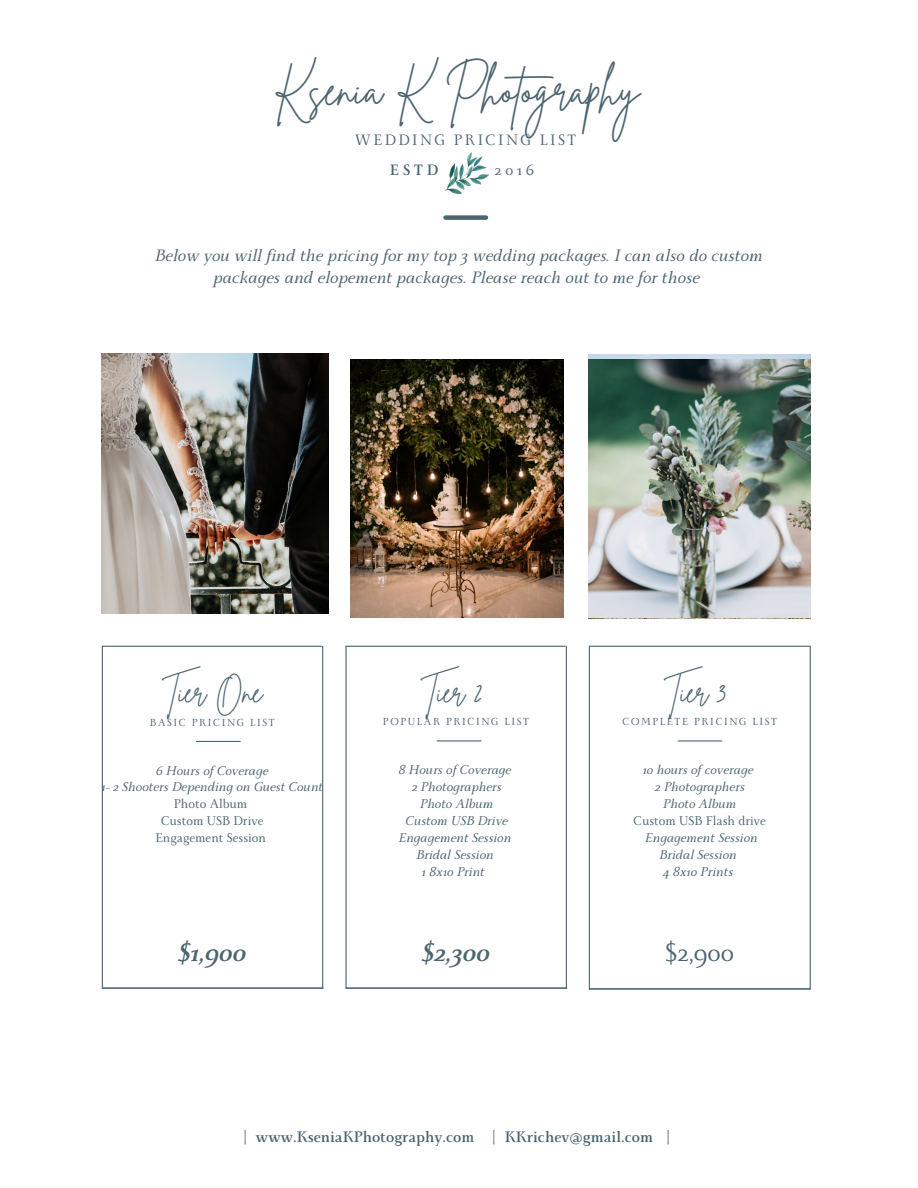
<style>
.page{position:relative;width:918px;height:1188px;background:#fff}
.page>*{position:absolute;margin:0;border:0;box-sizing:border-box;transform-origin:0 0}
.t1{font:43.95px "Brittany Signature";color:#4c6570}
.t2{font:29.85px "Brittany Signature";color:#4c6570}
.t3{font:italic 700 28.2px "Monterchi Serif";color:#4c6570}
.t4{font:28.2px "Monterchi Serif";color:#4c6570}
.t5{font:italic 18.3px/22.2px "Monterchi Serif";color:#4c6570;text-align:center}
.t6{font:700 16.95px "Monterchi Serif";color:#4c6570}
.t7{font:16.8px "Monterchi Serif";letter-spacing:.145em;color:#4c6570}
.t8{font:700 16.8px "Monterchi Serif";color:#4c6570}
.t9{font:italic 14.1px/17px "Monterchi Serif";color:#4c6570;text-align:center}
.t10{font:14.1px/17px "Monterchi Serif";color:#4c6570;text-align:center}
.t11{font:11.4px "Monterchi Serif";letter-spacing:.145em;color:#4c6570}
</style>
<div class="page">
<div style="left:446px;top:215px;width:40px;height:5px;background:#4c6570"></div>
<hr style="left:102px;top:646px;width:1px;height:342px;background:#4c6570">
<hr style="left:102px;top:988px;width:221px;height:1px;background:#4c6570">
<hr style="left:322px;top:646px;width:1px;height:342px;background:#4c6570">
<hr style="left:345px;top:646px;width:2px;height:342px;background:#4c6570">
<hr style="left:346px;top:988px;width:221px;height:1px;background:#4c6570">
<hr style="left:566px;top:646px;width:1px;height:342px;background:#4c6570">
<hr style="left:589px;top:646px;width:221px;height:1px;background:#4c6570">
<hr style="left:346px;top:646px;width:219px;height:1px;background:#4c6570">
<hr style="left:102px;top:646px;width:220px;height:1px;background:#4c6570">
<hr style="left:589px;top:646px;width:1px;height:343px;background:#4c6570">
<hr style="left:589px;top:988px;width:221px;height:1px;background:#4c6570">
<hr style="left:810px;top:646px;width:1px;height:343px;background:#4c6570">
<img style="left:589px;top:359px;width:222px;height:259px">
<hr style="left:678px;top:740px;width:44px;height:1px;background:#4c6570">
<hr style="left:437px;top:740px;width:44px;height:1px;background:#4c6570">
<hr style="left:196px;top:741px;width:44px;height:1px;background:#4c6570">
<img style="left:101px;top:353px;width:228px;height:260px">
<img style="left:350px;top:359px;width:213px;height:259px">
<img style="left:446px;top:153px;width:42px;height:40px">
<h1 class="t1" style="left:273px;top:61px;width:368px">Ksenia K Photography</h1>
<p class="t7" style="left:355px;top:132px;width:222px">WEDDING PRICING LIST</p>
<p class="t8" style="left:390px;top:162px;width:50px">ESTD</p>
<p class="t7" style="left:495px;top:162px;width:41px">2016</p>
<p class="t5" style="left:155px;top:247px;width:609px">Below you will find the pricing for my top 3 wedding packages. I can also do custom packages and elopement packages. Please reach out to me for those</p>
<h2 class="t2" style="left:162px;top:673px;width:102px">Tier One</h2>
<h2 class="t2" style="left:421px;top:672px;width:62px">Tier 2</h2>
<h2 class="t2" style="left:664px;top:672px;width:63px">Tier 3</h2>
<p class="t11" style="left:150px;top:717px;width:126px">BASIC PRICING LIST</p>
<p class="t11" style="left:383px;top:716px;width:148px">POPULAR PRICING LIST</p>
<p class="t11" style="left:623px;top:716px;width:156px">COMPLETE PRICING LIST</p>
<p class="t9" style="left:101px;top:764px;width:223px">6 Hours of Coverage<br>1- 2 Shooters Depending on Guest Count</p>
<p class="t10" style="left:155px;top:798px;width:112px">Photo Album<br>Custom USB Drive<br>Engagement Session</p>
<p class="t9" style="left:399px;top:764px;width:114px">8 Hours of Coverage<br>2 Photographers<br>Photo Album<br>Custom USB Drive<br>Engagement Session<br>Bridal Session<br>1 8x10 Print</p>
<p class="t9" style="left:643px;top:764px;width:112px">10 hours of coverage<br>2 Photographers<br>Photo Album</p>
<p class="t10" style="left:634px;top:814px;width:134px">Custom USB Flash drive</p>
<p class="t9" style="left:645px;top:831px;width:114px">Engagement Session<br>Bridal Session<br>4 8x10 Prints</p>
<h3 class="t3" style="left:178px;top:939px;width:69px">$1,900</h3>
<h3 class="t3" style="left:422px;top:938px;width:69px">$2,300</h3>
<h3 class="t4" style="left:665px;top:938px;width:70px">$2,900</h3>
<p class="t6" style="left:243px;top:1128px;width:428px">| www.KseniaKPhotography.com | KKrichev@gmail.com |</p>
</div>
